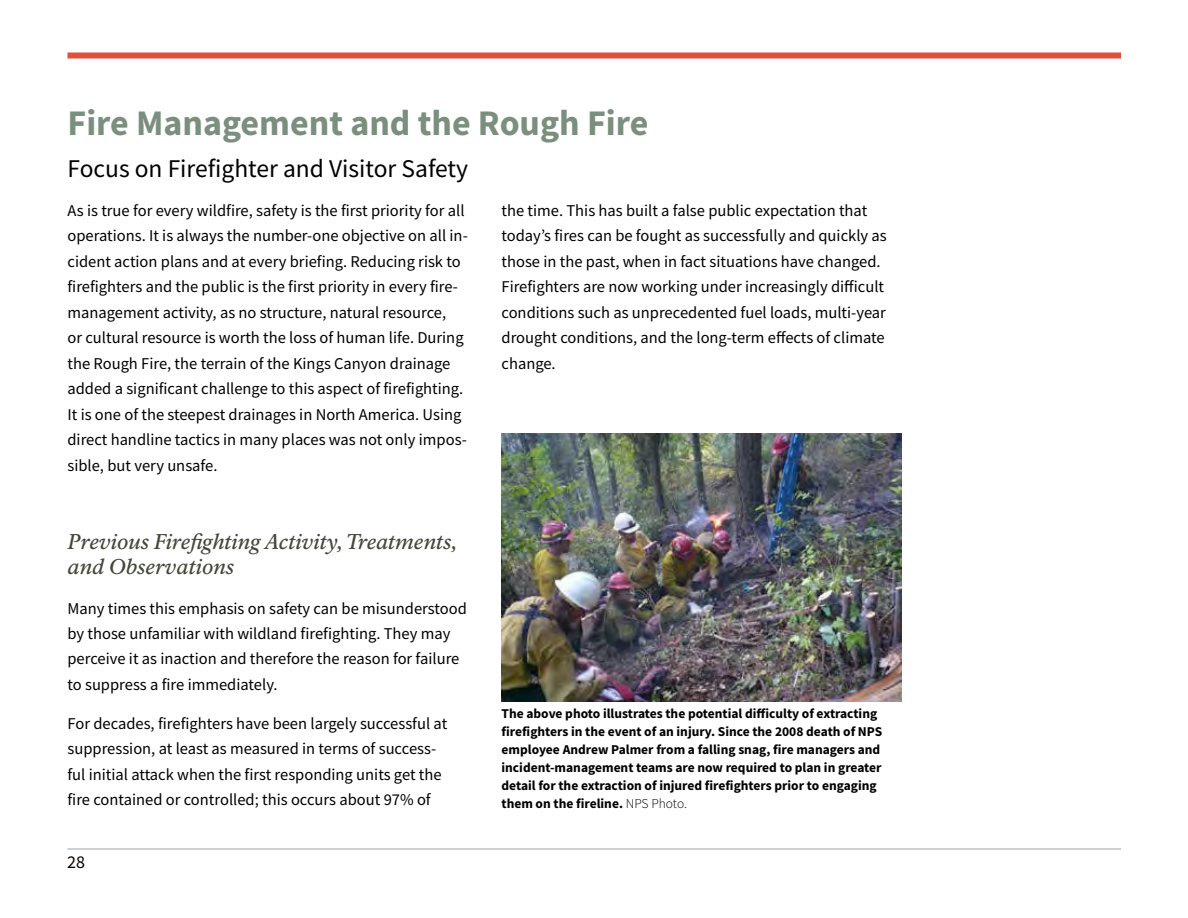
<style>
.page{position:relative;width:1188px;height:918px;background:#fff}
.page>*{position:absolute;margin:0;border:0;box-sizing:border-box;transform-origin:0 0}
.t1{font:700 36px "Source Sans Pro";color:#7a8f7d}
.t2{font:25.5px "Source Sans Pro";color:#000}
.t3{font:italic 21px/25.5px "NPS Rawlinson OT Med";color:#434739}
.t4{font:18px "Source Sans Pro";color:#000}
.t5{font:16.5px/25.5px "Source Sans Pro";color:#000}
.t6{font:700 13.5px/18px "Source Sans Pro";color:#000}
.s1{font-weight:300}
</style>
<div class="page">
<div style="left:68px;top:52px;width:1053px;height:6px;background:#e1513a"></div>
<hr style="left:68px;top:848px;width:1053px;height:2px;background:#bac3c6">
<img style="left:502px;top:433px;width:400px;height:268px">
<h2 class="t1" style="left:68px;top:99px;width:582px">Fire Management and the Rough Fire</h2>
<h3 class="t2" style="left:68px;top:152px;width:402px">Focus on Firefighter and Visitor Safety</h3>
<p class="t5" style="left:68px;top:198px;width:402px">As is true for every wildfire, safety is the first priority for all operations. It is always the number-one objective on all in&shy;cident action plans and at every briefing. Reducing risk to firefighters and the public is the first priority in every fire&shy;management activity, as no structure, natural resource,<br>or cultural resource is worth the loss of human life. During the Rough Fire, the terrain of the Kings Canyon drainage added a significant challenge to this aspect of firefighting.<br>It is one of the steepest drainages in North America. Using direct handline tactics in many places was not only impos&shy;sible, but very unsafe.</p>
<p class="t5" style="left:502px;top:198px;width:387px">the time. This has built a false public expectation that today’s fires can be fought as successfully and quickly as those in the past, when in fact situations have changed.<br>Firefighters are now working under increasingly difficult conditions such as unprecedented fuel loads, multi-year drought conditions, and the long-term effects of climate change.</p>
<h4 class="t3" style="left:68px;top:529px;width:391px">Previous Firefighting Activity, Treatments, and Observations</h4>
<p class="t5" style="left:68px;top:595px;width:401px">Many times this emphasis on safety can be misunderstood by those unfamiliar with wildland firefighting. They may perceive it as inaction and therefore the reason for failure to suppress a fire immediately.</p>
<p class="t5" style="left:68px;top:711px;width:381px">For decades, firefighters have been largely successful at suppression, at least as measured in terms of success&shy;ful initial attack when the first responding units get the fire contained or controlled; this occurs about 97% of</p>
<p class="t4" style="left:67px;top:850px;width:19px">28</p>
<p class="t6" style="left:502px;top:705px;width:382px">The above photo illustrates the potential difficulty of extracting firefighters in the event of an injury. Since the 2008 death of NPS employee Andrew Palmer from a falling snag, fire managers and incident-management teams are now required to plan in greater detail for the extraction of injured firefighters prior to engaging them on the fireline. <span class="s1">NPS Photo.</span></p>
</div>
